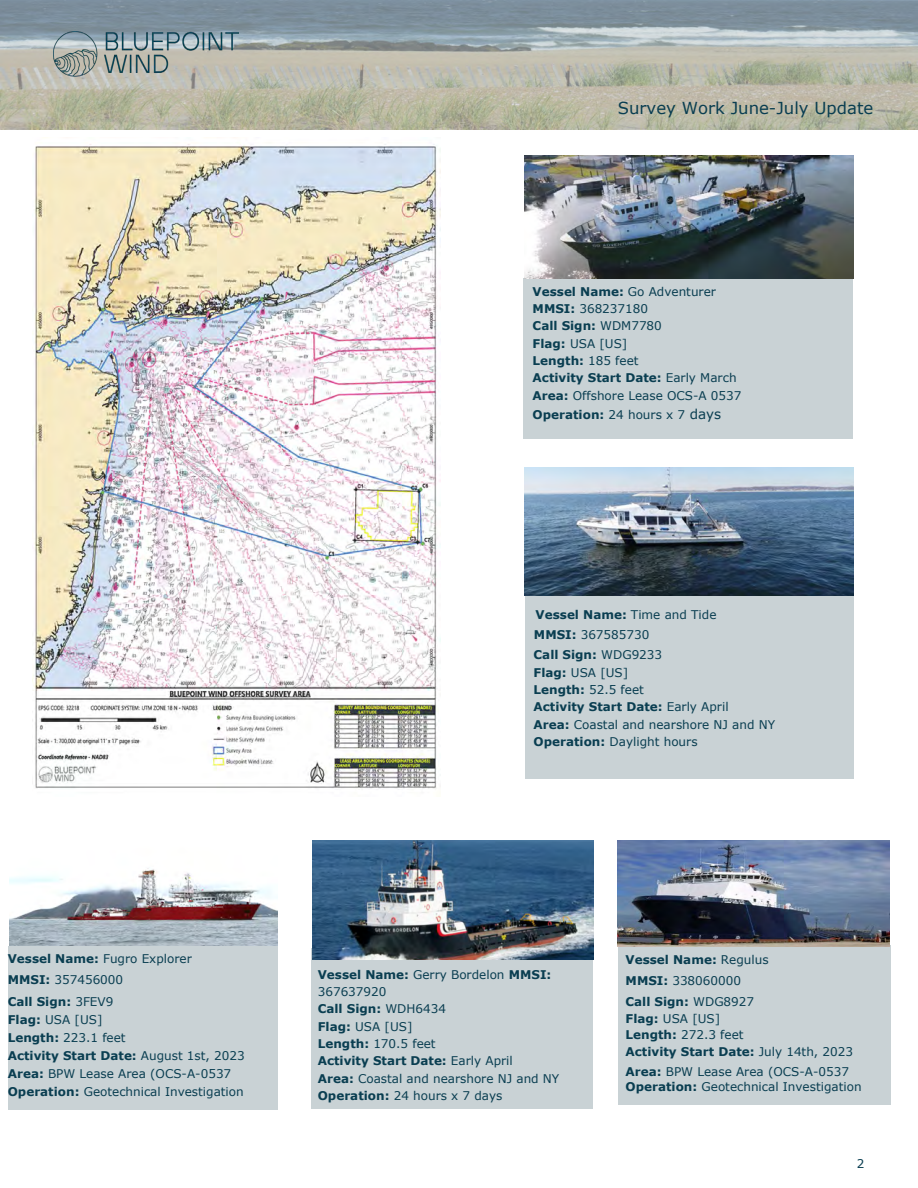
<style>
.page{position:relative;width:918px;height:1188px;background:#fff}
.page>*{position:absolute;margin:0;border:0;box-sizing:border-box;transform-origin:0 0}
.t1{font:16.5px "Verdana";color:#0a3e51}
.Boats_Caption{font:12px/17.4px "Verdana";color:#0a3e51}
.Boats_Caption-2{font:700 12px/20.9px "Verdana";color:#0a3e51}
.s1{font-weight:700}
.s2{font-weight:400}
.s3{font-weight:400;font-size:13.5px}
</style>
<div class="page">
<svg style="left:0;top:0;width:918px;height:130px;background:#a8ada6"></svg>
<div style="left:524px;top:278px;width:329px;height:161px;background:#c9d2d5"></div>
<img style="left:524px;top:156px;width:329px;height:122px">
<div style="left:311px;top:948px;width:282px;height:160px;background:#c9d2d5"></div>
<img style="left:312px;top:841px;width:282px;height:118px">
<img style="left:53px;top:32px;width:185px;height:44px">
<div style="left:618px;top:946px;width:272px;height:159px;background:#c9d2d5"></div>
<div style="left:525px;top:562px;width:329px;height:217px;background:#c9d2d5"></div>
<img style="left:525px;top:468px;width:329px;height:128px">
<img style="left:618px;top:840px;width:272px;height:107px">
<img style="left:33px;top:144px;width:408px;height:645px">
<div style="left:8px;top:946px;width:269px;height:163px;background:#c9d2d5"></div>
<img style="left:9px;top:868px;width:268px;height:78px">
<p class="t1" style="left:618px;top:97px;width:257px">Survey Work June-July Update</p>
<p class="Boats_Caption" style="left:533px;top:283px;width:210px"><span class="s1">Vessel Name:</span> Go Adventurer<br><span class="s1">MMSI:</span> 368237180<br><span class="s1">Call Sign:</span> WDM7780<br><span class="s1">Flag:</span> USA [US]<br><span class="s1">Length:</span> 185 feet<br><span class="s1">Activity Start Date:</span> Early March<br><span class="s1">Area:</span> Offshore Lease OCS-A 0537</p>
<p class="Boats_Caption-2" style="left:533px;top:404px;width:190px">Operation: <span class="s2">24 hours x 7</span> <span class="s3">days</span></p>
<p class="Boats_Caption" style="left:534px;top:604px;width:184px;line-height:20.4px"><span class="s1">Vessel Name:</span> Time and Tide<br><span class="s1">MMSI:</span> 367585730<br><span class="s1">Call Sign:</span> WDG9233</p>
<p class="Boats_Caption" style="left:534px;top:663px;width:243px"><span class="s1">Flag:</span> USA [US]<br><span class="s1">Length:</span> 52.5 feet<br><span class="s1">Activity Start Date:</span> Early April<br><span class="s1">Area:</span> Coastal and nearshore NJ and NY<br><span class="s1">Operation:</span> Daylight hours</p>
<p class="Boats_Caption" style="left:8px;top:947px;width:186px;line-height:21.6px"><span class="s1">Vessel Name:</span> Fugro Explorer<br><span class="s1">MMSI:</span> 357456000<br><span class="s1">Call Sign:</span> 3FEV9</p>
<p class="Boats_Caption" style="left:8px;top:1010px;width:238px;line-height:18px"><span class="s1">Flag:</span> USA [US]<br><span class="s1">Length:</span> 223.1 feet<br><span class="s1">Activity Start Date:</span> August 1st, 2023<br><span class="s1">Area:</span> BPW Lease Area (OCS-A-0537<br><span class="s1">Operation:</span> Geotechnical Investigation</p>
<p class="Boats_Caption" style="left:318px;top:965px;width:243px"><span class="s1">Vessel Name:</span> Gerry Bordelon <span class="s1">MMSI:<br></span>367637920<br><span class="s1">Call Sign:</span> WDH6434<br><span class="s1">Flag:</span> USA [US]<br><span class="s1">Length:</span> 170.5 feet<br><span class="s1">Activity Start Date:</span> Early April<br><span class="s1">Area:</span> Coastal and nearshore NJ and NY<br><span class="s1">Operation:</span> 24 hours x 7 days</p>
<p class="Boats_Caption-2" style="left:626px;top:949px;width:145px">Vessel Name: <span class="s2">Regulus<br></span>MMSI: <span class="s2">338060000<br></span>Call Sign: <span class="s2">WDG8927</span></p>
<p class="Boats_Caption-2" style="left:626px;top:1010px;width:229px;line-height:16.8px">Flag: <span class="s2">USA [US]<br></span>Length: <span class="s2">272.3 feet<br></span>Activity Start Date: <span class="s2">July 14th, 2023</span></p>
<p class="Boats_Caption" style="left:626px;top:1064px;width:238px;line-height:15px"><span class="s1">Area:</span> BPW Lease Area (OCS-A-0537<br><span class="s1">Operation:</span> Geotechnical Investigation</p>
<p class="Boats_Caption" style="left:857px;top:1154px;width:9px">2</p>
</div>
